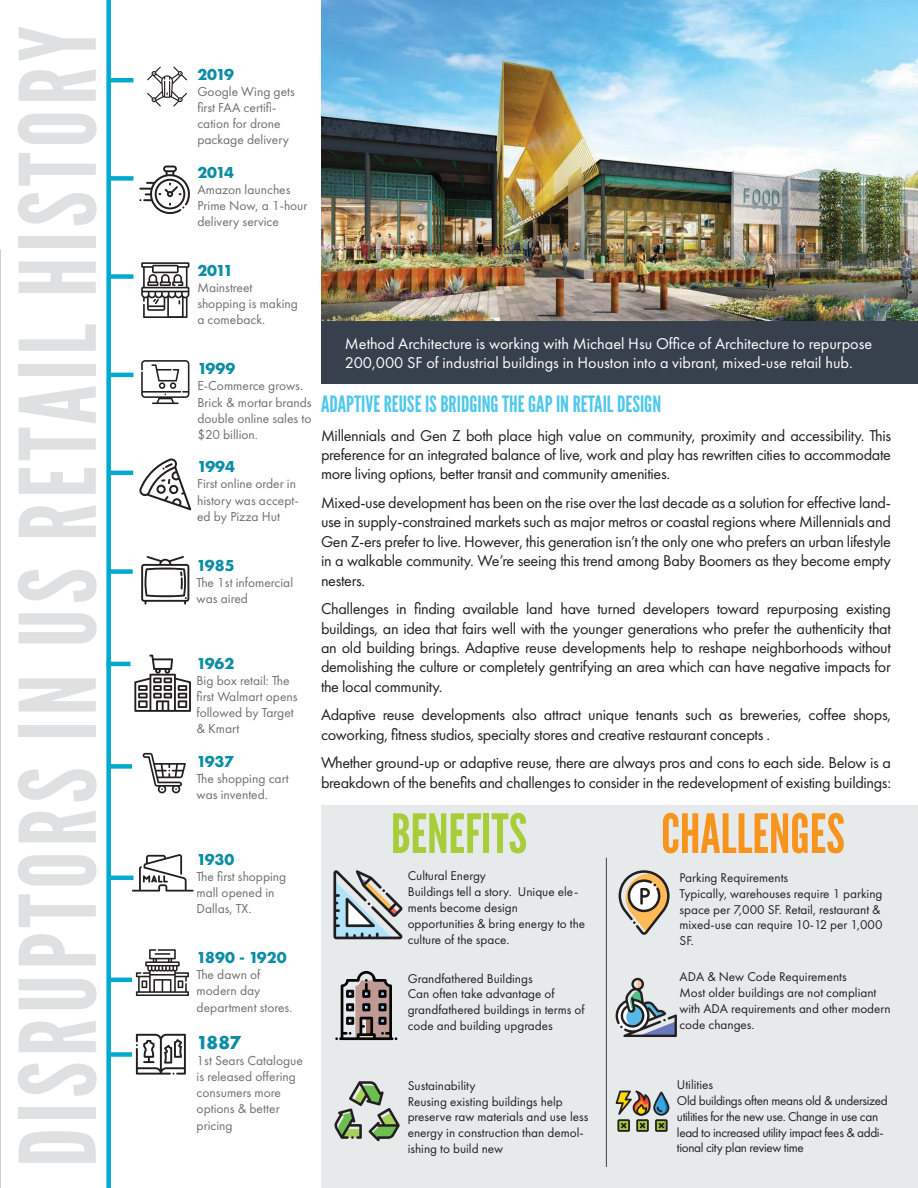
<style>
.page{position:relative;width:918px;height:1188px;background:#fff}
.page>*{position:absolute;margin:0;border:0;box-sizing:border-box;transform-origin:0 0}
.t1{font:105px "League Gothic";letter-spacing:.05em;color:#dee0e1}
.t2{font:54px "League Gothic";color:#f7941d}
.t3{font:54px "League Gothic";color:#a6ce39}
.t4{font:22.5px "League Gothic";color:#50c8ed}
.t5{font:700 19.5px "Futura PT";color:#0b8da4}
.t6{font:700 16.5px "Futura PT";color:#0b8da4}
.t7{font:16.2px/19.5px "Futura PT";letter-spacing:-.02em;color:#231f20;text-align:justify}
.t8{font:16.2px/19.5px "Futura PT";color:#fff}
.t9{font:13.5px/16.2px "Futura PT";color:#6d6f71}
.t10{font:13.2px/15.9px "Futura PT";color:#231f20}
.t11{font:13.2px/15.9px "Futura PT";letter-spacing:-.025em;color:#231f20}
</style>
<div class="page">
<div style="left:321px;top:805px;width:597px;height:383px;background:#e7eaeb"></div>
<div style="left:321px;top:320px;width:597px;height:64px;background:#37414d"></div>
<img style="left:321px;top:0;width:597px;height:320px">
<div style="left:106px;top:0;width:5px;height:1188px;background:#00a9ce"></div>
<svg style="left:136px;top:1034px;width:50px;height:41px"></svg>
<div style="left:108px;top:1052px;width:24px;height:5px;background:#00a9ce"></div>
<hr style="left:108px;top:978px;width:24px;height:4px;background:#00a9ce">
<svg style="left:136px;top:949px;width:53px;height:47px"></svg>
<div style="left:108px;top:764px;width:24px;height:5px;background:#00a9ce"></div>
<svg style="left:143px;top:753px;width:43px;height:40px"></svg>
<svg style="left:134px;top:655px;width:57px;height:57px"></svg>
<hr style="left:106px;top:662px;width:24px;height:4px;background:#00a9ce">
<svg style="left:132px;top:854px;width:62px;height:38px"></svg>
<hr style="left:109px;top:876px;width:24px;height:4px;background:#00a9ce">
<div style="left:109px;top:569px;width:24px;height:5px;background:#00a9ce"></div>
<svg style="left:141px;top:556px;width:48px;height:49px"></svg>
<hr style="left:109px;top:471px;width:24px;height:4px;background:#00a9ce">
<svg style="left:139px;top:458px;width:52px;height:52px"></svg>
<svg style="left:141px;top:360px;width:48px;height:44px"></svg>
<hr style="left:109px;top:373px;width:24px;height:4px;background:#00a9ce">
<svg style="left:141px;top:262px;width:48px;height:56px"></svg>
<div style="left:109px;top:274px;width:24px;height:5px;background:#00a9ce"></div>
<div style="left:109px;top:176px;width:24px;height:5px;background:#00a9ce"></div>
<svg style="left:139px;top:166px;width:51px;height:48px"></svg>
<hr style="left:109px;top:78px;width:24px;height:4px;background:#00a9ce">
<svg style="left:147px;top:67px;width:40px;height:40px"></svg>
<hr style="left:606px;top:858px;width:1px;height:309px;background:#37414d">
<svg style="left:334px;top:1081px;width:66px;height:60px"></svg>
<svg style="left:333px;top:870px;width:69px;height:69px"></svg>
<svg style="left:335px;top:971px;width:62px;height:69px"></svg>
<svg style="left:619px;top:870px;width:51px;height:65px"></svg>
<svg style="left:616px;top:978px;width:61px;height:59px"></svg>
<svg style="left:616px;top:1091px;width:53px;height:41px"></svg>
<p class="t1" style="left:-4px;top:1167px;width:1143px;rotate:-90deg">DISRUPTORS IN US RETAIL HISTORY</p>
<p class="t6" style="left:197px;top:63px;width:38px">2019</p>
<p class="t9" style="left:197px;top:83px;width:99px">Google Wing gets first FAA certifi&shy;cation for drone package delivery</p>
<p class="t6" style="left:197px;top:162px;width:38px">2014</p>
<p class="t9" style="left:197px;top:181px;width:112px">Amazon launches<br>Prime Now, a 1-hour delivery service</p>
<p class="t6" style="left:197px;top:260px;width:37px">2011</p>
<p class="t9" style="left:197px;top:279px;width:102px">Mainstreet shopping is making a comeback.</p>
<p class="t6" style="left:197px;top:358px;width:39px">1999</p>
<p class="t9" style="left:197px;top:378px;width:116px">E-Commerce grows.<br>Brick &amp; mortar brands double online sales to $20 billion.</p>
<p class="t6" style="left:197px;top:456px;width:39px">1994</p>
<p class="t9" style="left:197px;top:476px;width:103px">First online order in history was accept&shy;ed by Pizza Hut</p>
<p class="t6" style="left:197px;top:555px;width:39px">1985</p>
<p class="t9" style="left:197px;top:574px;width:98px">The 1st infomercial was aired</p>
<p class="t6" style="left:196px;top:652px;width:39px">1962</p>
<p class="t9" style="left:196px;top:672px;width:103px">Big box retail: The first Walmart opens followed by Target &amp; Kmart</p>
<p class="t6" style="left:196px;top:750px;width:39px">1937</p>
<p class="t9" style="left:196px;top:770px;width:94px">The shopping cart was invented.</p>
<p class="t6" style="left:196px;top:849px;width:39px">1930</p>
<p class="t9" style="left:196px;top:868px;width:91px">The first shopping mall opened in<br>Dallas, TX.</p>
<p class="t6" style="left:197px;top:947px;width:92px">1890 - 1920</p>
<p class="t9" style="left:197px;top:966px;width:97px">The dawn of modern day department stores.</p>
<p class="t5" style="left:197px;top:1030px;width:46px">1887</p>
<p class="t9" style="left:197px;top:1052px;width:108px">1st Sears Catalogue is released offering consumers more options &amp; better pricing</p>
<p class="t8" style="left:345px;top:334px;width:529px">Method Architecture is working with Michael Hsu Office of Architecture to repurpose<br>200,000 SF of industrial buildings in Houston into a vibrant, mixed-use retail hub.</p>
<p class="t4" style="left:321px;top:391px;width:342px">ADAPTIVE REUSE IS BRIDGING THE GAP IN RETAIL DESIGN</p>
<p class="t7" style="left:321px;top:425px;width:572px">Millennials and Gen Z both place high value on community, proximity and accessibility. This preference for an integrated balance of live, work and play has rewritten cities to accommodate more living options, better transit and community amenities.</p>
<p class="t7" style="left:321px;top:493px;width:572px">Mixed-use development has been on the rise over the last decade as a solution for effective land&shy;use in supply-constrained markets such as major metros or coastal regions where Millennials and Gen Z-ers prefer to live. However, this generation isn’t the only one who prefers an urban lifestyle in a walkable community. We’re seeing this trend among Baby Boomers as they become empty nesters.</p>
<p class="t7" style="left:321px;top:599px;width:571px">Challenges in finding available land have turned developers toward repurposing existing buildings, an idea that fairs well with the younger generations who prefer the authenticity that an old building brings. Adaptive reuse developments help to reshape neighborhoods without demolishing the culture or completely gentrifying an area which can have negative impacts for the local community.</p>
<p class="t7" style="left:321px;top:705px;width:572px">Adaptive reuse developments also attract unique tenants such as breweries, coffee shops, coworking, fitness studios, specialty stores and creative restaurant concepts .</p>
<p class="t7" style="left:321px;top:753px;width:572px">Whether ground-up or adaptive reuse, there are always pros and cons to each side. Below is a breakdown of the benefits and challenges to consider in the redevelopment of existing buildings:</p>
<p class="t3" style="left:391px;top:802px;width:138px">BENEFITS</p>
<p class="t2" style="left:661px;top:802px;width:185px">CHALLENGES</p>
<p class="t10" style="left:408px;top:868px;width:179px">Cultural Energy<br>Buildings tell a story. Unique ele&shy;ments become design opportunities &amp; bring energy to the culture of the space.</p>
<p class="t10" style="left:408px;top:970px;width:178px">Grandfathered Buildings<br>Can often take advantage of grandfathered buildings in terms of code and building upgrades</p>
<p class="t10" style="left:408px;top:1077px;width:182px">Sustainability<br>Reusing existing buildings help preserve raw materials and use less energy in construction than demol&shy;ishing to build new</p>
<p class="t10" style="left:680px;top:869px;width:205px">Parking Requirements<br>Typically, warehouses require 1 parking space per 7,000 SF. Retail, restaurant &amp; mixed-use can require 10-12 per 1,000<br>SF.</p>
<p class="t10" style="left:680px;top:969px;width:213px">ADA &amp; New Code Requirements<br>Most older buildings are not compliant with ADA requirements and other modern code changes.</p>
<p class="t11" style="left:677px;top:1077px;width:212px">Utilities<br>Old buildings often means old &amp; undersized utilities for the new use. Change in use can lead to increased utility impact fees &amp; addi&shy;tional city plan review time</p>
</div>
